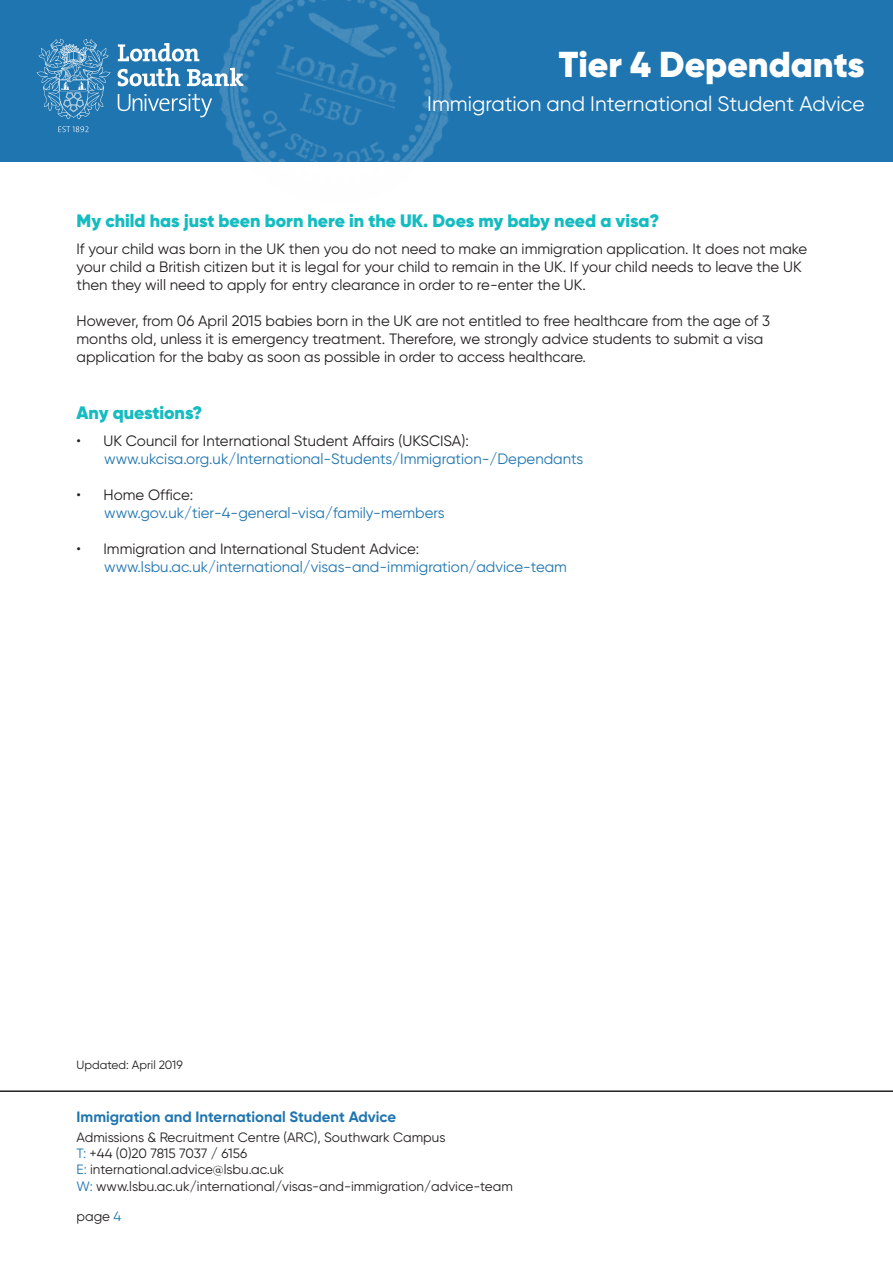
<style>
.page{position:relative;width:893px;height:1263px;background:#fff}
.page>*{position:absolute;margin:0;border:0;box-sizing:border-box;transform-origin:0 0}
.t1{font:900 36px "Gilroy";color:#fff}
.t2{font:21px "Gilroy";color:#fff}
.t3{font:900 18px "Gilroy";color:#14bcc1}
.t4{font:15px/18px "Gilroy";color:#231f20}
.t5{font:15px "Gilroy";color:#1f75af}
.t6{font:700 15px "Gilroy";color:#1f75af}
.t7{font:13.5px/16.2px "Gilroy";color:#231f20}
.t8{font:12px "Gilroy";color:#231f20}
.s1{color:#1f75af}
</style>
<div class="page">
<hr style="left:0;top:1090px;width:893px;height:2px;background:#231f20">
<div style="left:0;top:0;width:893px;height:161px;background:#1f75af"></div>
<svg style="left:58px;top:126px;width:31px;height:6px"></svg>
<svg style="left:118px;top:43px;width:48px;height:19px"></svg>
<svg style="left:118px;top:68px;width:48px;height:44px"></svg>
<svg style="left:37px;top:39px;width:74px;height:80px"></svg>
<img style="left:166px;top:0;width:340px;height:162px">
<h1 class="t1" style="left:559px;top:42px;width:307px">Tier 4 Dependants</h1>
<h2 class="t2" style="left:427px;top:91px;width:439px">Immigration and International Student Advice</h2>
<p class="t3" style="left:77px;top:209px;width:584px">My child has just been born here in the UK. Does my baby need a visa?</p>
<p class="t4" style="left:77px;top:239px;width:732px">If your child was born in the UK then you do not need to make an immigration application. It does not make your child a British citizen but it is legal for your child to remain in the UK. If your child needs to leave the UK then they will need to apply for entry clearance in order to re-enter the UK.</p>
<p class="t4" style="left:77px;top:311px;width:695px">However, from 06 April 2015 babies born in the UK are not entitled to free healthcare from the age of 3 months old, unless it is emergency treatment. Therefore, we strongly advice students to submit a visa application for the baby as soon as possible in order to access healthcare.</p>
<p class="t3" style="left:77px;top:401px;width:127px">Any questions?</p>
<p class="t4" style="left:77px;top:431px;width:394px">• UK Council for International Student Affairs (UKSCISA):</p>
<p class="t5" style="left:104px;top:449px;width:480px">www.ukcisa.org.uk/International-Students/Immigration-/Dependants</p>
<p class="t4" style="left:77px;top:485px;width:118px">• Home Office:</p>
<p class="t5" style="left:104px;top:503px;width:342px">www.gov.uk/tier-4-general-visa/family-members</p>
<p class="t4" style="left:77px;top:539px;width:344px">• Immigration and International Student Advice:</p>
<p class="t5" style="left:104px;top:557px;width:464px">www.lsbu.ac.uk/international/visas-and-immigration/advice-team</p>
<p class="t8" style="left:77px;top:1057px;width:108px">Updated: April 2019</p>
<p class="t6" style="left:77px;top:1107px;width:321px">Immigration and International Student Advice</p>
<p class="t7" style="left:77px;top:1129px;width:438px">Admissions &amp; Recruitment Centre (ARC), Southwark Campus<br><span class="s1">T:</span> +44 (0)20 7815 7037 / 6156<br><span class="s1">E:</span> international.advice@lsbu.ac.uk<br><span class="s1">W:</span> www.lsbu.ac.uk/international/visas-and-immigration/advice-team</p>
<p class="t7" style="left:77px;top:1208px;width:46px">page <span class="s1">4</span></p>
</div>
